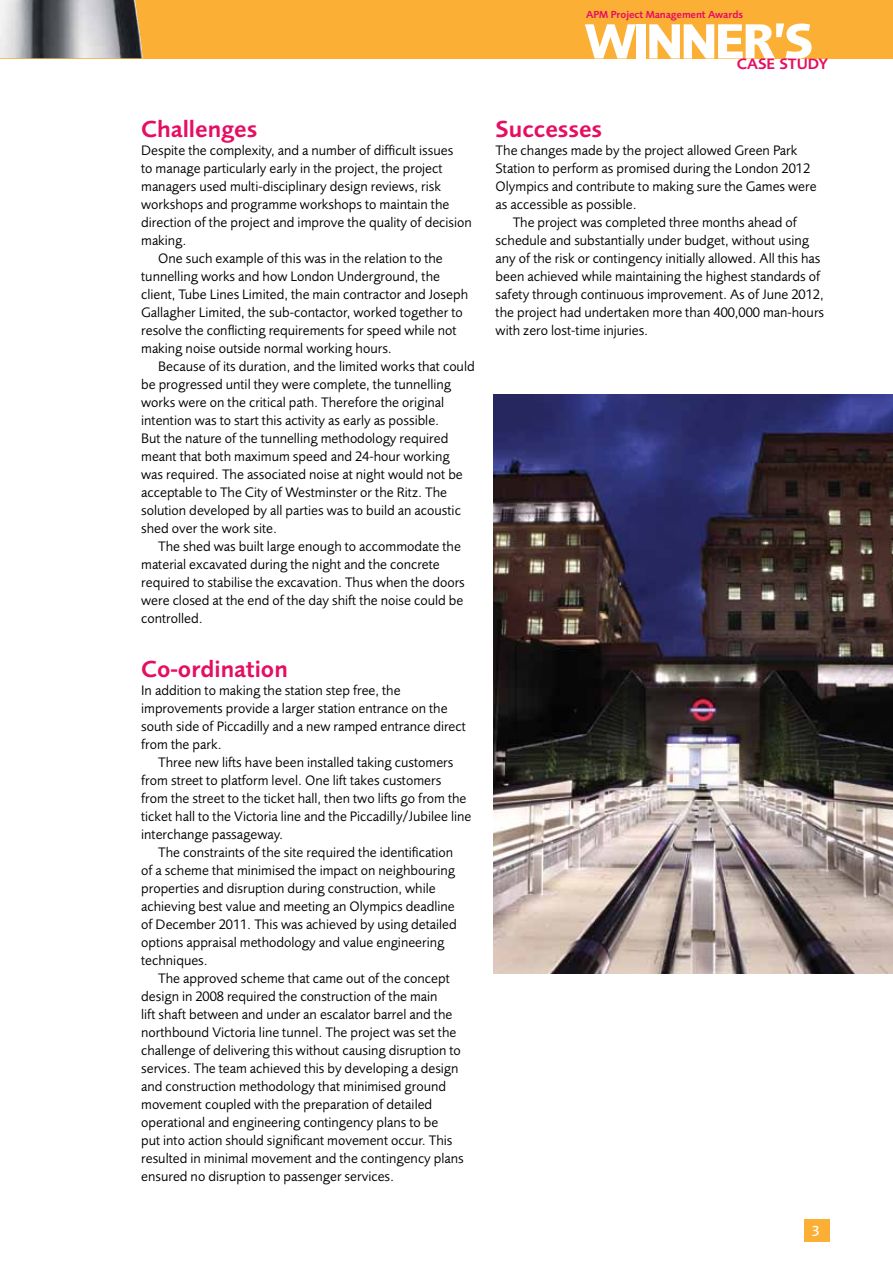
<style>
.page{position:relative;width:893px;height:1263px;background:#fff}
.page>*{position:absolute;margin:0;border:0;box-sizing:border-box;transform-origin:0 0}
.t1{font:700 51.15px "Foundry Sans";letter-spacing:-.06em;color:#fff}
.t2{font:600 24px "Foundry Sans";color:#e50e63}
.t3{font:600 15.6px "Foundry Sans";color:#e50e62}
.t4{font:500 15px "Foundry Sans";color:#fff}
.t5{font:14.25px/18px "Foundry Sans";color:#000}
.t6{font:600 10.65px "Foundry Sans";letter-spacing:-.01em;color:#e50e63}
</style>
<div class="page">
<div style="left:0;top:0;width:893px;height:58px;background:#fbaf34"></div>
<img style="left:0;top:0;width:143px;height:58px">
<div style="left:804px;top:1220px;width:25px;height:22px;background:#fbaf34"></div>
<img style="left:493px;top:394px;width:400px;height:580px">
<h2 class="t2" style="left:141px;top:115px;width:118px">Challenges</h2>
<p class="t5" style="left:141px;top:141px;width:314px">Despite the complexity, and a number of difficult issues</p>
<p class="t5" style="left:141px;top:159px;width:303px">to manage particularly early in the project, the project</p>
<p class="t5" style="left:141px;top:177px;width:301px">managers used multi-disciplinary design reviews, risk</p>
<p class="t5" style="left:141px;top:195px;width:310px">workshops and programme workshops to maintain the</p>
<p class="t5" style="left:141px;top:213px;width:332px">direction of the project and improve the quality of decision</p>
<p class="t5" style="left:141px;top:231px;width:47px">making.</p>
<p class="t5" style="left:158px;top:249px;width:286px">One such example of this was in the relation to the</p>
<p class="t5" style="left:141px;top:267px;width:300px">tunnelling works and how London Underground, the</p>
<p class="t5" style="left:141px;top:285px;width:328px">client, Tube Lines Limited, the main contractor and Joseph</p>
<p class="t5" style="left:141px;top:303px;width:323px">Gallagher Limited, the sub-contactor, worked together to</p>
<p class="t5" style="left:141px;top:321px;width:317px">resolve the conflicting requirements for speed while not</p>
<p class="t5" style="left:141px;top:339px;width:252px">making noise outside normal working hours.</p>
<p class="t5" style="left:158px;top:357px;width:318px">Because of its duration, and the limited works that could</p>
<p class="t5" style="left:141px;top:375px;width:312px">be progressed until they were complete, the tunnelling</p>
<p class="t5" style="left:141px;top:393px;width:304px">works were on the critical path. Therefore the original</p>
<p class="t5" style="left:141px;top:411px;width:300px">intention was to start this activity as early as possible.</p>
<p class="t5" style="left:141px;top:429px;width:309px">But the nature of the tunnelling methodology required</p>
<p class="t5" style="left:141px;top:447px;width:310px">meant that both maximum speed and 24-hour working</p>
<p class="t5" style="left:141px;top:465px;width:323px">was required. The associated noise at night would not be</p>
<p class="t5" style="left:141px;top:483px;width:307px">acceptable to The City of Westminster or the Ritz. The</p>
<p class="t5" style="left:141px;top:501px;width:321px">solution developed by all parties was to build an acoustic</p>
<p class="t5" style="left:141px;top:519px;width:137px">shed over the work site.</p>
<p class="t5" style="left:158px;top:537px;width:304px">The shed was built large enough to accommodate the</p>
<p class="t5" style="left:141px;top:555px;width:300px">material excavated during the night and the concrete</p>
<p class="t5" style="left:141px;top:573px;width:325px">required to stabilise the excavation. Thus when the doors</p>
<p class="t5" style="left:141px;top:591px;width:324px">were closed at the end of the day shift the noise could be</p>
<p class="t5" style="left:141px;top:609px;width:63px">controlled.</p>
<h2 class="t2" style="left:141px;top:655px;width:148px">Co-ordination</h2>
<p class="t5" style="left:141px;top:681px;width:326px">In addition to making the station step free, the improvements provide a larger station entrance on the south side of Piccadilly and a new ramped entrance direct from the park.</p>
<p class="t5" style="left:141px;top:753px;width:332px;text-indent:17px">Three new lifts have been installed taking customers from street to platform level. One lift takes customers from the street to the ticket hall, then two lifts go from the ticket hall to the Victoria line and the Piccadilly/Jubilee line interchange passageway.</p>
<p class="t5" style="left:141px;top:843px;width:317px;text-indent:17px">The constraints of the site required the identification of a scheme that minimised the impact on neighbouring properties and disruption during construction, while achieving best value and meeting an Olympics deadline of December 2011. This was achieved by using detailed options appraisal methodology and value engineering techniques.</p>
<p class="t5" style="left:141px;top:969px;width:324px;text-indent:17px">The approved scheme that came out of the concept design in 2008 required the construction of the main<br>lift shaft between and under an escalator barrel and the northbound Victoria line tunnel. The project was set the challenge of delivering this without causing disruption to services. The team achieved this by developing a design and construction methodology that minimised ground movement coupled with the preparation of detailed operational and engineering contingency plans to be<br>put into action should significant movement occur. This resulted in minimal movement and the contingency plans ensured no disruption to passenger services.</p>
<p class="t6" style="left:586px;top:9px;width:159px">APM Project Management Awards</p>
<h1 class="t1" style="left:585px;top:11px;width:230px">WINNER’S</h1>
<p class="t3" style="left:737px;top:55px;width:93px">CASE STUDY</p>
<h2 class="t2" style="left:496px;top:115px;width:108px">Successes</h2>
<p class="t5" style="left:496px;top:141px;width:323px">The changes made by the project allowed Green Park Station to perform as promised during the London 2012<br>Olympics and contribute to making sure the Games were as accessible as possible.</p>
<p class="t5" style="left:496px;top:213px;width:330px;text-indent:17px">The project was completed three months ahead of schedule and substantially under budget, without using any of the risk or contingency initially allowed. All this has been achieved while maintaining the highest standards of safety through continuous improvement. As of June 2012, the project had undertaken more than 400,000 man-hours with zero lost-time injuries.</p>
<p class="t4" style="left:812px;top:1222px;width:10px">3</p>
</div>
